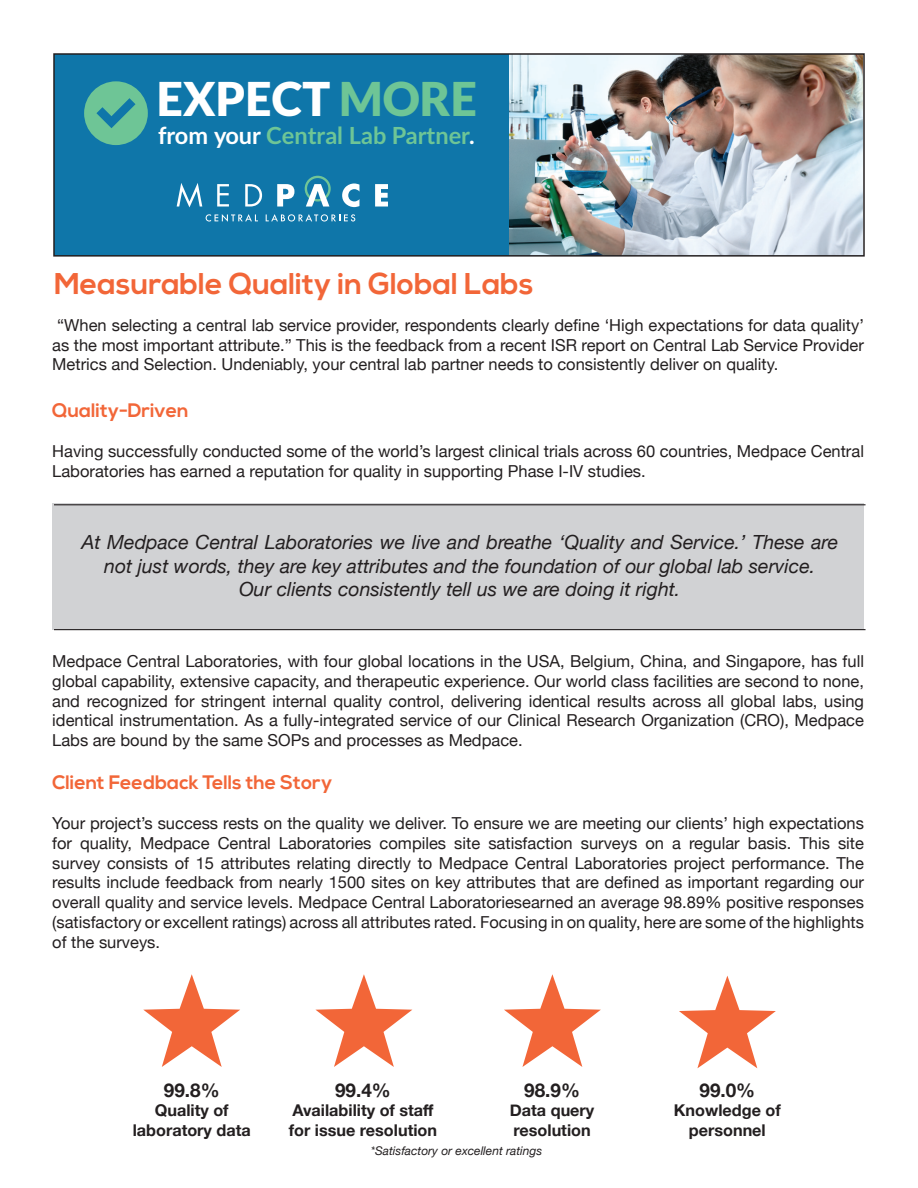
<style>
.page{position:relative;width:918px;height:1188px;background:#fff}
.page>*{position:absolute;margin:0;border:0;box-sizing:border-box;transform-origin:0 0}
.t1{font:900 46.5px "Lato";color:#fff}
.t2{font:700 30px "Nexa";color:#f26638}
.t3{font:700 23.55px "Lato";color:#6ec596}
.t4{font:italic 19.5px/23.4px "Helvetica Neue";color:#231f20;text-align:center}
.t5{font:700 19.5px "Nexa";color:#f26638}
.t6{font:700 18.9px "Helvetica Neue";color:#231f20}
.t7{font:16.5px/19.8px "Helvetica Neue";color:#231f20;text-align:justify}
.t8{font:700 16.2px/19.5px "Helvetica Neue";color:#231f20;text-align:center}
.t9{font:italic 12px "Helvetica Neue";color:#231f20}
.s1{color:#6ec596}
.s2{color:#fff}
</style>
<div class="page">
<img style="left:508px;top:56px;width:354px;height:198px">
<div style="left:52px;top:504px;width:812px;height:126px;background:#d1d2d4"></div>
<hr style="left:54px;top:504px;width:812px;height:1px;background:#231f20">
<hr style="left:54px;top:629px;width:812px;height:1px;background:#231f20">
<svg style="left:143px;top:974px;width:97px;height:93px"></svg>
<svg style="left:315px;top:974px;width:97px;height:93px"></svg>
<svg style="left:504px;top:974px;width:97px;height:93px"></svg>
<svg style="left:679px;top:976px;width:97px;height:92px"></svg>
<div style="left:54px;top:54px;width:454px;height:202px;background:#0f76a9"></div>
<svg style="left:84px;top:81px;width:64px;height:64px"></svg>
<svg style="left:177px;top:183px;width:25px;height:24px"></svg>
<svg style="left:217px;top:184px;width:12px;height:23px"></svg>
<svg style="left:245px;top:184px;width:17px;height:23px"></svg>
<svg style="left:277px;top:184px;width:17px;height:23px"></svg>
<svg style="left:305px;top:176px;width:26px;height:31px"></svg>
<svg style="left:342px;top:184px;width:17px;height:23px"></svg>
<svg style="left:375px;top:184px;width:13px;height:23px"></svg>
<svg style="left:206px;top:214px;width:52px;height:8px"></svg>
<svg style="left:266px;top:214px;width:89px;height:8px"></svg>
<div style="left:53px;top:53px;width:812px;height:204px;border:2px solid #231f20"></div>
<h1 class="t1" style="left:157px;top:72px;width:322px">EXPECT <span class="s1">MORE</span></h1>
<h3 class="t3" style="left:158px;top:118px;width:318px"><span class="s2">from your</span> Central Lab Partner<span class="s2">.</span></h3>
<h2 class="t2" style="left:54px;top:266px;width:481px">Measurable Quality in Global Labs</h2>
<p class="t7" style="left:52px;top:316px;width:813px;text-indent:5px">“When selecting a central lab service provider, respondents clearly define ‘High expectations for data quality’ as the most important attribute.” This is the feedback from a recent ISR report on Central Lab Service Provider Metrics and Selection. Undeniably, your central lab partner needs to consistently deliver on quality.</p>
<p class="t5" style="left:52px;top:399px;width:138px">Quality-Driven</p>
<p class="t7" style="left:52px;top:442px;width:813px">Having successfully conducted some of the world’s largest clinical trials across 60 countries, Medpace Central<br>Laboratories has earned a reputation for quality in supporting Phase I-IV studies.</p>
<p class="t4" style="left:81px;top:532px;width:758px">At Medpace Central Laboratories we live and breathe ‘Quality and Service.’ These are not just words, they are key attributes and the foundation of our global lab service.<br>Our clients consistently tell us we are doing it right.</p>
<p class="t7" style="left:52px;top:652px;width:813px">Medpace Central Laboratories, with four global locations in the USA, Belgium, China, and Singapore, has full global capability, extensive capacity, and therapeutic experience. Our world class facilities are second to none, and recognized for stringent internal quality control, delivering identical results across all global labs, using identical instrumentation. As a fully-integrated service of our Clinical Research Organization (CRO), Medpace Labs are bound by the same SOPs and processes as Medpace.</p>
<p class="t5" style="left:52px;top:771px;width:282px">Client Feedback Tells the Story</p>
<p class="t7" style="left:52px;top:814px;width:813px">Your project’s success rests on the quality we deliver. To ensure we are meeting our clients’ high expectations for quality, Medpace Central Laboratories compiles site satisfaction surveys on a regular basis. This site survey consists of 15 attributes relating directly to Medpace Central Laboratories project performance. The results include feedback from nearly 1500 sites on key attributes that are defined as important regarding our overall quality and service levels. Medpace Central Laboratoriesearned an average 98.89% positive responses (satisfactory or excellent ratings) across all attributes rated. Focusing in on quality, here are some of the highlights of the surveys.</p>
<p class="t6" style="left:164px;top:1075px;width:57px">99.8%</p>
<p class="t8" style="left:133px;top:1101px;width:120px">Quality of laboratory data</p>
<p class="t6" style="left:335px;top:1075px;width:57px">99.4%</p>
<p class="t8" style="left:289px;top:1101px;width:150px;text-align:left">Availability of staff for issue resolution</p>
<p class="t6" style="left:524px;top:1075px;width:57px">98.9%</p>
<p class="t8" style="left:510px;top:1101px;width:86px;text-align:left">Data query resolution</p>
<p class="t9" style="left:371px;top:1143px;width:173px">*Satisfactory or excellent ratings</p>
<p class="t6" style="left:700px;top:1075px;width:57px">99.0%</p>
<p class="t8" style="left:674px;top:1101px;width:108px">Knowledge of personnel</p>
</div>
